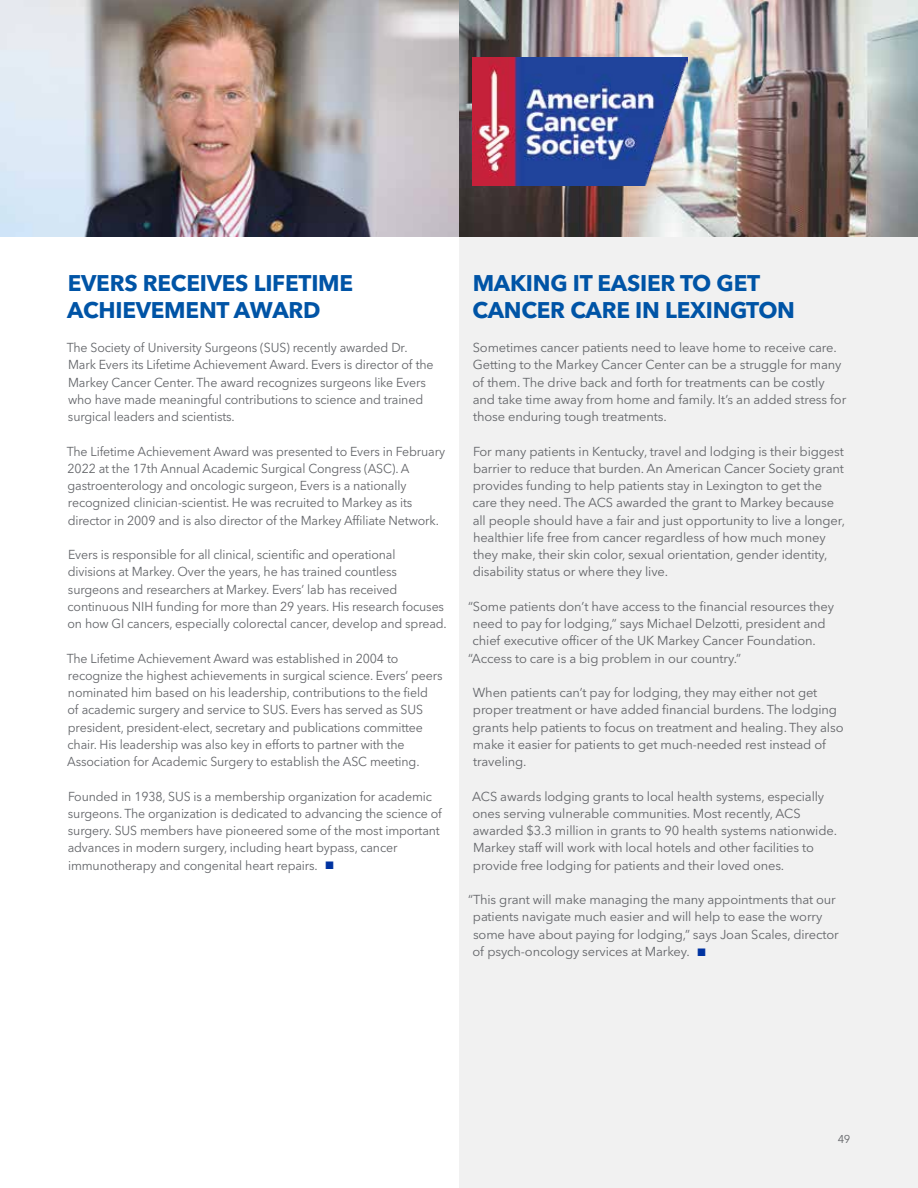
<style>
.page{position:relative;width:918px;height:1188px;background:#fff}
.page>*{position:absolute;margin:0;border:0;box-sizing:border-box;transform-origin:0 0}
.t1{font:700 22.5px/27px "Avenir Next LT Pro";letter-spacing:-.01em;color:#0054a6}
.t2{font:12.9px/17.2px "Avenir Next LT Pro";letter-spacing:-.01em;color:#636569}
.t3{font:12.9px/17.2px "Avenir Next LT Pro";letter-spacing:-.01em;color:#636569;scale:.96 1}
.t4{font:11.25px "Avenir Next LT Pro";color:#636569}
.s1{color:#0033a1}
</style>
<div class="page">
<div style="left:459px;top:0;width:459px;height:1188px;background:#f1f1f1"></div>
<img style="left:0;top:0;width:459px;height:236px">
<img style="left:459px;top:0;width:459px;height:236px">
<img style="left:472px;top:57px;width:215px;height:129px">
<h1 class="t1" style="left:67px;top:269px;width:287px">EVERS RECEIVES LIFETIME<br>ACHIEVEMENT AWARD</h1>
<p class="t3" style="left:67px;top:339px;width:384px">The Society of University Surgeons (SUS) recently awarded Dr.<br>Mark Evers its Lifetime Achievement Award. Evers is director of the Markey Cancer Center. The award recognizes surgeons like Evers who have made meaningful contributions to science and trained surgical leaders and scientists.</p>
<p class="t3" style="left:67px;top:443px;width:396px">The Lifetime Achievement Award was presented to Evers in February 2022 at the 17th Annual Academic Surgical Congress (ASC). A gastroenterology and oncologic surgeon, Evers is a nationally recognized clinician-scientist. He was recruited to Markey as its director in 2009 and is also director of the Markey Affiliate Network.</p>
<p class="t3" style="left:68px;top:546px;width:397px">Evers is responsible for all clinical, scientific and operational<br>divisions at Markey. Over the years, he has trained countless surgeons and researchers at Markey. Evers’ lab has received continuous NIH funding for more than 29 years. His research focuses on how GI cancers, especially colorectal cancer, develop and spread.</p>
<p class="t3" style="left:67px;top:650px;width:393px">The Lifetime Achievement Award was established in 2004 to recognize the highest achievements in surgical science. Evers’ peers nominated him based on his leadership, contributions to the field<br>of academic surgery and service to SUS. Evers has served as SUS president, president-elect, secretary and publications committee chair. His leadership was also key in efforts to partner with the Association for Academic Surgery to establish the ASC meeting.</p>
<p class="t3" style="left:68px;top:787px;width:391px">Founded in 1938, SUS is a membership organization for academic surgeons. The organization is dedicated to advancing the science of surgery. SUS members have pioneered some of the most important advances in modern surgery, including heart bypass, cancer immunotherapy and congenital heart repairs. <span class="s1">■</span></p>
<h1 class="t1" style="left:473px;top:269px;width:324px">MAKING IT EASIER TO GET<br>CANCER CARE IN LEXINGTON</h1>
<p class="t2" style="left:473px;top:339px;width:375px">Sometimes cancer patients need to leave home to receive care.<br>Getting to the Markey Cancer Center can be a struggle for many of them. The drive back and forth for treatments can be costly and take time away from home and family. It’s an added stress for those enduring tough treatments.</p>
<p class="t2" style="left:473px;top:443px;width:374px">For many patients in Kentucky, travel and lodging is their biggest barrier to reduce that burden. An American Cancer Society grant provides funding to help patients stay in Lexington to get the care they need. The ACS awarded the grant to Markey because all people should have a fair and just opportunity to live a longer, healthier life free from cancer regardless of how much money they make, their skin color, sexual orientation, gender identity, disability status or where they live.</p>
<p class="t2" style="left:468px;top:598px;width:367px">“Some patients don’t have access to the financial resources they</p>
<p class="t2" style="left:473px;top:615px;width:354px">need to pay for lodging,” says Michael Delzotti, president and</p>
<p class="t2" style="left:473px;top:632px;width:345px">chief executive officer of the UK Markey Cancer Foundation.</p>
<p class="t2" style="left:468px;top:650px;width:274px">“Access to care is a big problem in our country.”</p>
<p class="t2" style="left:473px;top:684px;width:373px">When patients can’t pay for lodging, they may either not get proper treatment or have added financial burdens. The lodging grants help patients to focus on treatment and healing. They also make it easier for patients to get much-needed rest instead of traveling.</p>
<p class="t2" style="left:472px;top:787px;width:366px">ACS awards lodging grants to local health systems, especially ones serving vulnerable communities. Most recently, ACS awarded $3.3 million in grants to 90 health systems nationwide.<br>Markey staff will work with local hotels and other facilities to provide free lodging for patients and their loved ones.</p>
<p class="t2" style="left:473px;top:891px;width:368px;text-indent:-5px">“This grant will make managing the many appointments that our patients navigate much easier and will help to ease the worry some have about paying for lodging,” says Joan Scales, director of psych-oncology services at Markey. <span class="s1">■</span></p>
<p class="t4" style="left:838px;top:1132px;width:14px">49</p>
</div>
